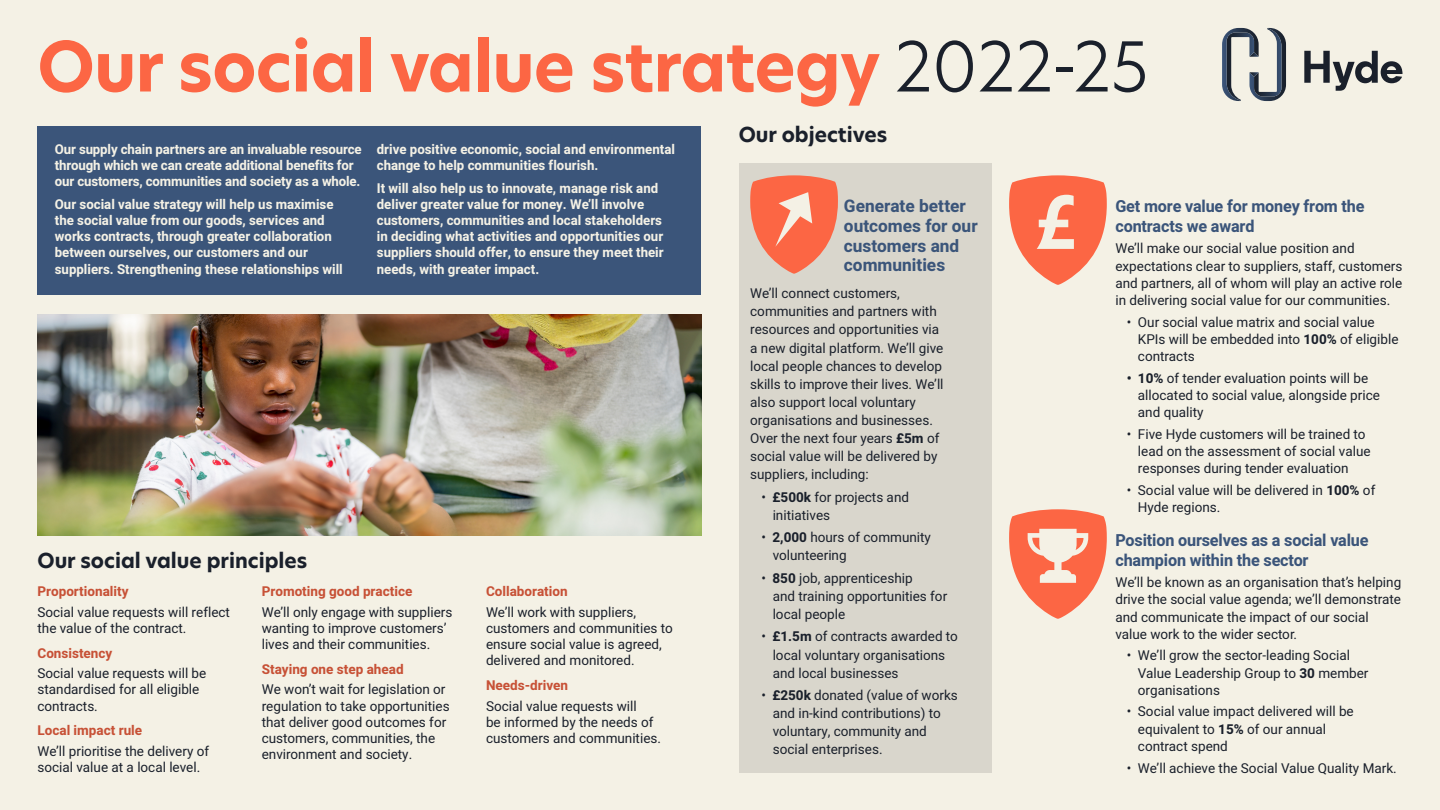
<style>
.page{position:relative;width:1440px;height:810px;background:#f4f1e5}
.page>*{position:absolute;margin:0;border:0;box-sizing:border-box;transform-origin:0 0}
.Body{font:700 67.5px "Hero New";letter-spacing:-.01em;color:#fc6644}
.t1{font:700 20.25px "Hero New";color:#1a202b}
.t2{font:700 17.25px/19.8px "Heebo";color:#3b557a}
.t3{font:700 16.5px/19.8px "Heebo";letter-spacing:-.01em;color:#3b557a}
.t4{font:13.5px/18.1px "Heebo";color:#1a202b}
.t5{font:700 13.5px/16.2px "Heebo";color:#f4f1e5}
.t6{font:700 13.5px "Heebo";color:#c75136}
.s1{font-weight:300;color:#1a202b}
.s2{font-weight:700}
</style>
<div class="page">
<div style="left:739px;top:163px;width:253px;height:609px;background:#d9d6cc"></div>
<div style="left:38px;top:126px;width:663px;height:169px;background:#3b557a"></div>
<svg style="left:1009px;top:175px;width:98px;height:110px"></svg>
<svg style="left:1304px;top:51px;width:98px;height:40px"></svg>
<svg style="left:1222px;top:28px;width:64px;height:73px"></svg>
<img style="left:38px;top:315px;width:663px;height:221px">
<svg style="left:1009px;top:509px;width:98px;height:110px"></svg>
<svg style="left:750px;top:175px;width:88px;height:99px"></svg>
<p class="Body" style="left:38px;top:21px;width:1113px">Our social value strategy <span class="s1">2022-25</span></p>
<p class="t5" style="left:55px;top:141px;width:308px">Our supply chain partners are an invaluable resource through which we can create additional benefits for our customers, communities and society as a whole.</p>
<p class="t5" style="left:55px;top:196px;width:289px">Our social value strategy will help us maximise the social value from our goods, services and works contracts, through greater collaboration between ourselves, our customers and our suppliers. Strengthening these relationships will</p>
<p class="t1" style="left:739px;top:120px;width:150px">Our objectives</p>
<p class="t5" style="left:377px;top:141px;width:300px">drive positive economic, social and environmental change to help communities flourish.</p>
<p class="t5" style="left:377px;top:180px;width:288px">It will also help us to innovate, manage risk and deliver greater value for money. We’ll involve customers, communities and local stakeholders in deciding what activities and opportunities our suppliers should offer, to ensure they meet their needs, with greater impact.</p>
<p class="t2" style="left:844px;top:196px;width:135px">Generate better outcomes for our customers and communities</p>
<p class="t4" style="left:750px;top:284px;width:195px">We’ll connect customers, communities and partners with resources and opportunities via a new digital platform. We’ll give local people chances to develop skills to improve their lives. We’ll also support local voluntary organisations and businesses.<br>Over the next four years <span class="s2">£5m</span> of social value will be delivered by suppliers, including:</p>
<p class="t4" style="left:773px;top:488px;width:138px;text-indent:-11px">• <span class="s2">£500k</span> for projects and initiatives</p>
<p class="t4" style="left:773px;top:528px;width:160px;text-indent:-11px">• <span class="s2">2,000</span> hours of community volunteering</p>
<p class="t4" style="left:773px;top:569px;width:176px;text-indent:-11px">• <span class="s2">850</span> job, apprenticeship<br>and training opportunities for local people</p>
<p class="t4" style="left:773px;top:628px;width:187px;text-indent:-11px">• <span class="s2">£1.5m</span> of contracts awarded to local voluntary organisations and local businesses</p>
<p class="t4" style="left:773px;top:686px;width:187px;text-indent:-11px">• <span class="s2">£250k</span> donated (value of works and in-kind contributions) to voluntary, community and social enterprises.</p>
<p class="t3" style="left:1115px;top:197px;width:251px">Get more value for money from the contracts we award</p>
<p class="t4" style="left:1115px;top:240px;width:289px;line-height:17.2px">We’ll make our social value position and expectations clear to suppliers, staff, customers and partners, all of whom will play an active role in delivering social value for our communities.</p>
<p class="t4" style="left:1138px;top:313px;width:262px;line-height:17.2px;text-indent:-11px">• Our social value matrix and social value<br>KPIs will be embedded into <span class="s2">100%</span> of eligible contracts</p>
<p class="t4" style="left:1138px;top:369px;width:244px;line-height:17.2px;text-indent:-11px"><span class="s2">• 10%</span> of tender evaluation points will be allocated to social value, alongside price and quality</p>
<p class="t4" style="left:1138px;top:425px;width:234px;line-height:17.2px;text-indent:-11px">• Five Hyde customers will be trained to lead on the assessment of social value responses during tender evaluation</p>
<p class="t4" style="left:1138px;top:481px;width:239px;line-height:17.2px;text-indent:-11px">• Social value will be delivered in <span class="s2">100%</span> of<br>Hyde regions.</p>
<p class="t3" style="left:1115px;top:531px;width:255px">Position ourselves as a social value champion within the sector</p>
<p class="t4" style="left:1115px;top:574px;width:287px;line-height:17.2px">We’ll be known as an organisation that’s helping drive the social value agenda; we’ll demonstrate and communicate the impact of our social value work to the wider sector.</p>
<p class="t4" style="left:1138px;top:647px;width:232px;line-height:17.2px;text-indent:-11px">• We’ll grow the sector-leading Social<br>Value Leadership Group to <span class="s2">30</span> member organisations</p>
<p class="t4" style="left:1138px;top:703px;width:217px;line-height:17.2px;text-indent:-11px">• Social value impact delivered will be equivalent to <span class="s2">15%</span> of our annual contract spend</p>
<p class="t4" style="left:1127px;top:759px;width:272px">• We’ll achieve the Social Value Quality Mark.</p>
<p class="t1" style="left:38px;top:547px;width:271px">Our social value principles</p>
<p class="t6" style="left:38px;top:582px;width:93px">Proportionality</p>
<p class="t4" style="left:38px;top:604px;width:194px;line-height:16.2px">Social value requests will reflect the value of the contract.</p>
<p class="t6" style="left:38px;top:644px;width:76px">Consistency</p>
<p class="t4" style="left:38px;top:665px;width:170px;line-height:16.2px">Social value requests will be standardised for all eligible contracts.</p>
<p class="t6" style="left:38px;top:721px;width:106px">Local impact rule</p>
<p class="t4" style="left:38px;top:743px;width:173px;line-height:16.2px">We’ll prioritise the delivery of social value at a local level.</p>
<p class="t6" style="left:262px;top:582px;width:152px">Promoting good practice</p>
<p class="t4" style="left:262px;top:604px;width:192px;line-height:16.2px">We’ll only engage with suppliers wanting to improve customers’ lives and their communities.</p>
<p class="t6" style="left:262px;top:660px;width:143px">Staying one step ahead</p>
<p class="t4" style="left:262px;top:681px;width:189px;line-height:16.2px">We won’t wait for legislation or regulation to take opportunities that deliver good outcomes for customers, communities, the environment and society.</p>
<p class="t6" style="left:486px;top:582px;width:83px">Collaboration</p>
<p class="t4" style="left:486px;top:604px;width:188px;line-height:16.2px">We’ll work with suppliers, customers and communities to ensure social value is agreed, delivered and monitored.</p>
<p class="t6" style="left:486px;top:676px;width:84px">Needs-driven</p>
<p class="t4" style="left:486px;top:698px;width:177px;line-height:16.2px">Social value requests will<br>be informed by the needs of customers and communities.</p>
</div>
